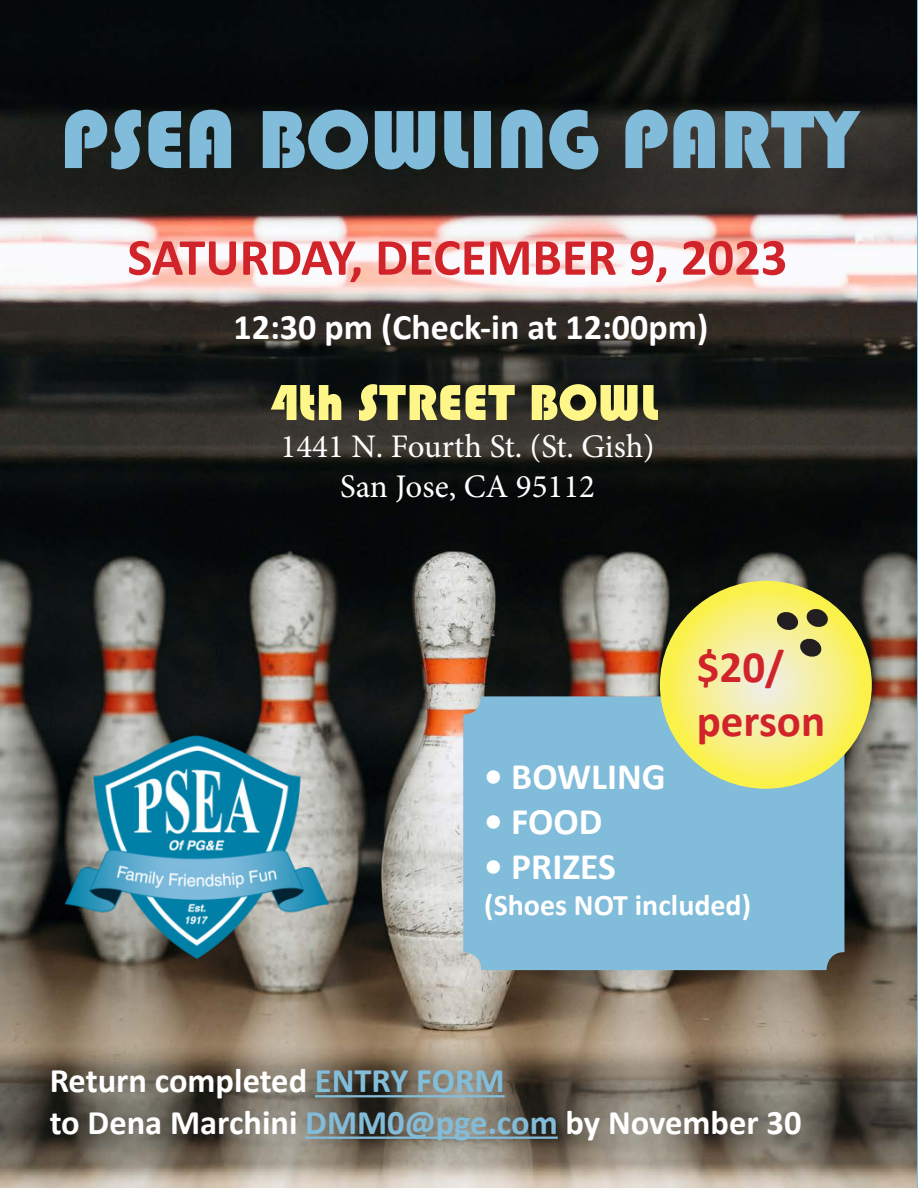
<style>
.page{position:relative;width:918px;height:1188px;background:#fff}
.page>*{position:absolute;margin:0;border:0;box-sizing:border-box;transform-origin:0 0}
.t1{font:85.5px "Bauhaus 93";color:#81bcda}
.t2{font:700 52.5px "Calibri";color:#d1232a}
.t3{font:52.5px "Bauhaus 93";color:#fff689}
.t4{font:700 45px "Calibri";color:#d1232a}
.t5{font:700 37.5px "Calibri";color:#fff}
.t6{font:700 36px "Calibri";color:#fff}
.t7{font:700 34.5px "Calibri";color:#fff}
.t8{font:33px "Minion Pro";color:#fff}
.t9{font:700 30px "Calibri";color:#fff}
.s1{color:#82bdda}
.s2{color:#83bcd9}
</style>
<div class="page">
<img style="left:0;top:0;width:917px;height:1188px">
<img style="left:65px;top:736px;width:263px;height:223px">
<hr style="left:315px;top:1095px;width:190px;height:2px;background:#82bdda">
<hr style="left:305px;top:1137px;width:253px;height:2px;background:#83bcd9">
<div style="left:463px;top:696px;width:381px;height:274px;background:#81bcda;border-radius:18px"></div>
<svg style="left:660px;top:581px;width:212px;height:208px;background:#d2d07b"></svg>
<svg style="left:798px;top:636px;width:26px;height:21px"></svg>
<svg style="left:775px;top:607px;width:55px;height:23px"></svg>
<p class="t1" style="left:60px;top:91px;width:799px">PSEA BOWLING PARTY</p>
<p class="t2" style="left:127px;top:220px;width:661px">SATURDAY, DECEMBER 9, 2023</p>
<p class="t6" style="left:234px;top:302px;width:476px">12:30 pm (Check-in at 12:00pm)</p>
<p class="t3" style="left:269px;top:373px;width:391px">4th STREET BOWL</p>
<p class="t8" style="left:281px;top:425px;width:376px">1441 N. Fourth St. (St. Gish)</p>
<p class="t8" style="left:340px;top:464px;width:257px">San Jose, CA 95112</p>
<p class="t4" style="left:697px;top:635px;width:89px">$20/</p>
<p class="t4" style="left:697px;top:689px;width:130px">person</p>
<p class="t5" style="left:484px;top:750px;width:183px">• BOWLING</p>
<p class="t5" style="left:484px;top:795px;width:120px">• FOOD</p>
<p class="t5" style="left:484px;top:840px;width:133px">• PRIZES</p>
<p class="t9" style="left:484px;top:884px;width:268px">(Shoes NOT included)</p>
<p class="t7" style="left:50px;top:1057px;width:456px">Return completed <span class="s1">ENTRY FORM</span></p>
<p class="t7" style="left:50px;top:1098px;width:753px">to Dena Marchini <span class="s2">DMM0@pge.com</span> by November 30</p>
</div>
